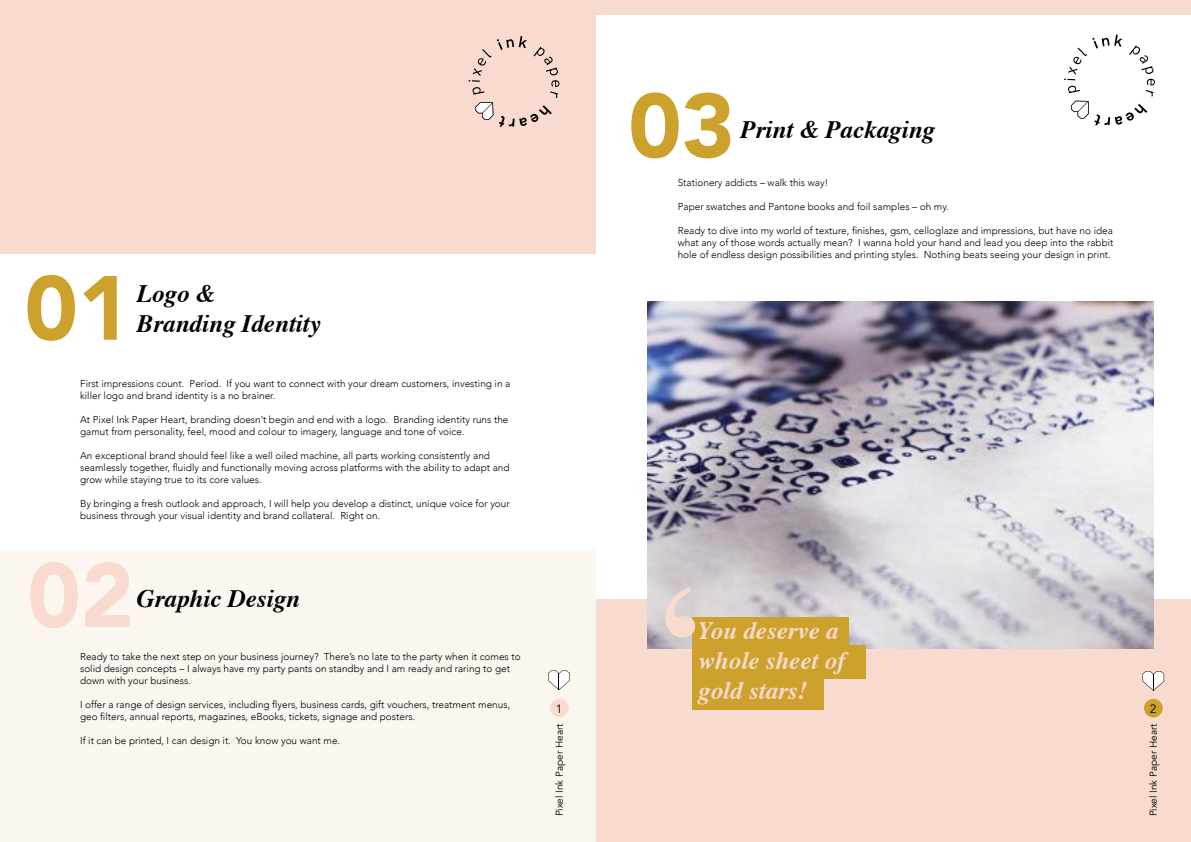
<style>
.page{position:relative;width:1191px;height:842px;background:#fff}
.page>*{position:absolute;margin:0;border:0;box-sizing:border-box;transform-origin:0 0}
.t1{font:200px "Times New Roman";color:#f9dacf}
.t2{font:900 90px "Avenir";color:#cca12c}
.t3{font:900 90px "Avenir";color:#f9dacf}
.t4{font:italic 700 25px "Times";color:#000}
.t5{font:italic 700 25px/30px "Times";color:#f9dacf}
.t6{font:12px "Avenir";color:#000}
.t7{font:300 10px/12px "Avenir";color:#000}
.t8{font:10px "Avenir";color:#000}
</style>
<div class="page">
<div style="left:0;top:0;width:595px;height:254px;background:#f9dacf"></div>
<div style="left:595px;top:599px;width:596px;height:243px;background:#f9dacf"></div>
<svg style="left:468px;top:36px;width:91px;height:91px"></svg>
<svg style="left:482px;top:103px;width:10px;height:10px"></svg>
<div style="left:0;top:550px;width:595px;height:292px;background:#fbf6ef"></div>
<svg style="left:1064px;top:35px;width:91px;height:91px"></svg>
<svg style="left:1077px;top:101px;width:11px;height:11px"></svg>
<div style="left:595px;top:0;width:596px;height:14px;background:#f9dacf"></div>
<div style="left:550px;top:699px;width:19px;height:18px;background:#f9dacf;border-radius:50%"></div>
<div style="left:1144px;top:699px;width:18px;height:18px;background:#cca12c;border-radius:50%"></div>
<svg style="left:548px;top:670px;width:22px;height:20px"></svg>
<svg style="left:1142px;top:671px;width:22px;height:20px"></svg>
<img style="left:647px;top:301px;width:506px;height:347px">
<div style="left:692px;top:618px;width:156px;height:32px;background:#cca12c"></div>
<div style="left:692px;top:645px;width:173px;height:33px;background:#cca12c"></div>
<div style="left:692px;top:676px;width:131px;height:33px;background:#cca12c"></div>
<h2 class="t2" style="left:25px;top:231px;width:108px">01</h2>
<h3 class="t4" style="left:137px;top:270px;width:80px">Logo &amp;</h3>
<h3 class="t4" style="left:137px;top:300px;width:186px">Branding Identity</h3>
<p class="t7" style="left:80px;top:378px;width:432px">First impressions count. Period. If you want to connect with your dream customers, investing in a killer logo and brand identity is a no brainer.</p>
<p class="t7" style="left:80px;top:414px;width:430px">At Pixel Ink Paper Heart, branding doesn’t begin and end with a logo. Branding identity runs the gamut from personality, feel, mood and colour to imagery, language and tone of voice.</p>
<p class="t7" style="left:80px;top:450px;width:431px">An exceptional brand should feel like a well oiled machine, all parts working consistently and seamlessly together, fluidly and functionally moving across platforms with the ability to adapt and grow while staying true to its core values.</p>
<p class="t7" style="left:80px;top:498px;width:431px">By bringing a fresh outlook and approach, I will help you develop a distinct, unique voice for your business through your visual identity and brand collateral. Right on.</p>
<h2 class="t3" style="left:27px;top:518px;width:108px">02</h2>
<h3 class="t4" style="left:137px;top:575px;width:165px">Graphic Design</h3>
<p class="t7" style="left:80px;top:651px;width:442px">Ready to take the next step on your business journey? There’s no late to the party when it comes to solid design concepts – I always have my party pants on standby and I am ready and raring to get down with your business.</p>
<p class="t7" style="left:80px;top:699px;width:432px">I offer a range of design services, including flyers, business cards, gift vouchers, treatment menus, geo filters, annual reports, magazines, eBooks, tickets, signage and posters.</p>
<p class="t7" style="left:80px;top:735px;width:262px">If it can be printed, I can design it. You know you want me.</p>
<p class="t6" style="left:556px;top:702px;width:8px">1</p>
<p class="t8" style="left:553px;top:816px;width:94px;rotate:-90deg">Pixel Ink Paper Heart</p>
<h2 class="t2" style="left:628px;top:49px;width:108px">03</h2>
<h3 class="t4" style="left:740px;top:106px;width:196px">Print &amp; Packaging</h3>
<p class="t7" style="left:677px;top:177px;width:152px">Stationery addicts – walk this way!</p>
<p class="t7" style="left:677px;top:201px;width:272px">Paper swatches and Pantone books and foil samples – oh my.</p>
<p class="t7" style="left:677px;top:225px;width:437px;text-align:justify">Ready to dive into my world of texture, finishes, gsm, celloglaze and impressions, but have no idea what any of those words actually mean? I wanna hold your hand and lead you deep into the rabbit hole of endless design possibilities and printing styles. Nothing beats seeing your design in print.</p>
<h1 class="t1" style="left:647px;top:521px;width:68px">‘</h1>
<h3 class="t5" style="left:698px;top:613px;width:149px">You deserve a whole sheet of gold stars!</h3>
<p class="t6" style="left:1149px;top:702px;width:8px">2</p>
<p class="t8" style="left:1147px;top:816px;width:94px;rotate:-90deg">Pixel Ink Paper Heart</p>
</div>
